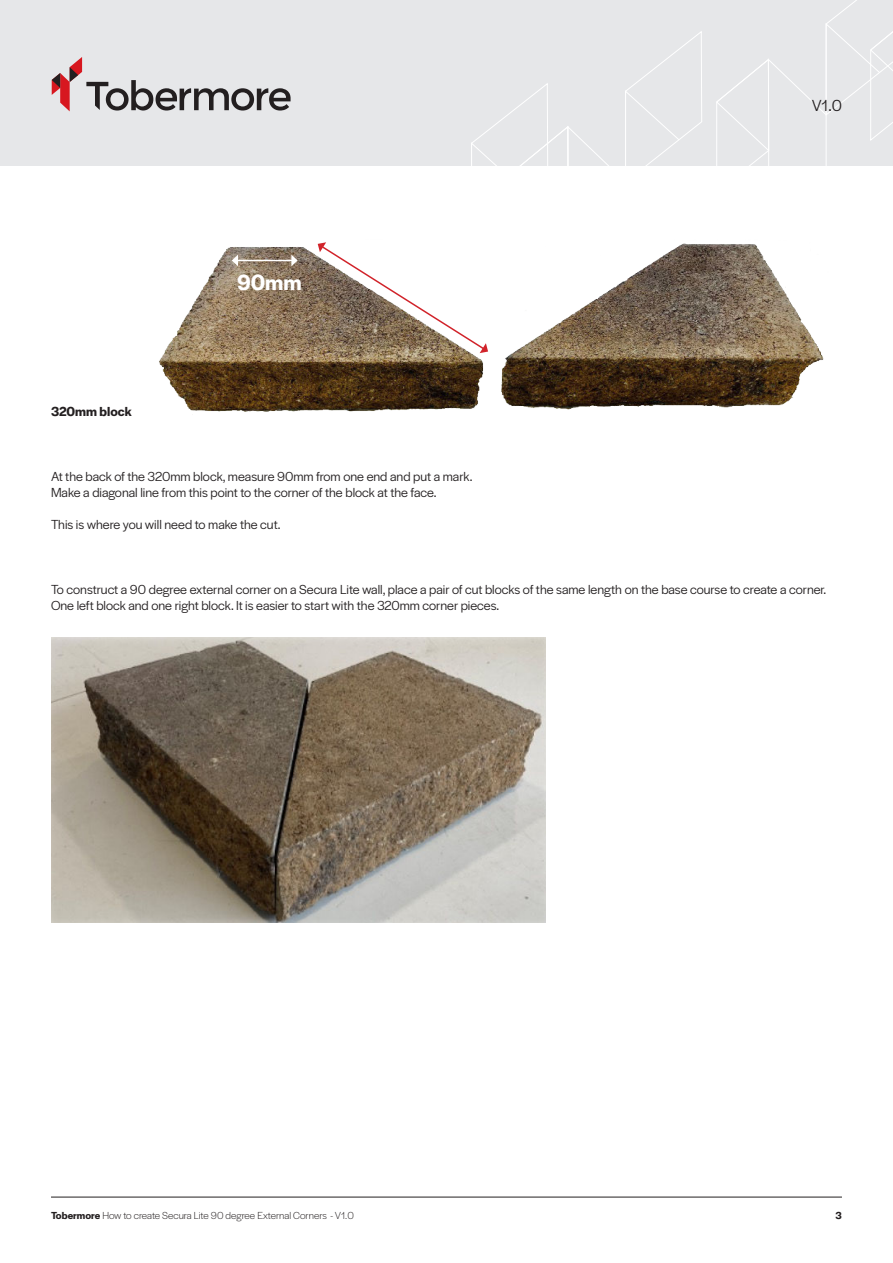
<style>
.page{position:relative;width:893px;height:1263px;background:#fff}
.page>*{position:absolute;margin:0;border:0;box-sizing:border-box;transform-origin:0 0}
.t1{font:600 22.5px "Halyard Display";color:#fff}
.t2{font:16.5px "Halyard Display";color:#231f20}
.t3{font:13.5px/16.2px "Halyard Display";color:#231f20}
.t4{font:600 13.5px "Halyard Display";color:#231f20}
.t5{font:300 10.5px "Halyard Display";color:#231f20}
.t6{font:600 10.5px "Halyard Display";color:#231f20}
.s1{font-weight:600}
</style>
<div class="page">
<div style="left:0;top:0;width:893px;height:165px;background:#e6e7e9"></div>
<svg style="left:471px;top:31px;width:231px;height:134px"></svg>
<svg style="left:716px;top:0;width:177px;height:165px"></svg>
<svg style="left:52px;top:57px;width:239px;height:54px"></svg>
<hr style="left:51px;top:1197px;width:791px;height:1px;background:#231f20">
<img style="left:159px;top:243px;width:665px;height:169px">
<svg style="left:318px;top:242px;width:170px;height:111px"></svg>
<hr style="left:237px;top:260px;width:55px;height:1px;background:#fff">
<svg style="left:232px;top:255px;width:6px;height:11px"></svg>
<svg style="left:291px;top:255px;width:7px;height:11px"></svg>
<img style="left:51px;top:637px;width:495px;height:285px">
<p class="t4" style="left:51px;top:402px;width:82px">320mm block</p>
<h1 class="t1" style="left:237px;top:267px;width:66px">90mm</h1>
<p class="t3" style="left:51px;top:467px;width:423px">At the back of the 320mm block, measure 90mm from one end and put a mark.<br>Make a diagonal line from this point to the corner of the block at the face.</p>
<p class="t3" style="left:51px;top:517px;width:231px">This is where you will need to make the cut.</p>
<p class="t2" style="left:812px;top:98px;width:32px">V1.0</p>
<p class="t3" style="left:51px;top:581px;width:777px">To construct a 90 degree external corner on a Secura Lite wall, place a pair of cut blocks of the same length on the base course to create a corner.<br>One left block and one right block. It is easier to start with the 320mm corner pieces.</p>
<p class="t5" style="left:51px;top:1210px;width:304px"><span class="s1">Tobermore</span> How to create Secura Lite 90 degree External Corners - V1.0</p>
<p class="t6" style="left:836px;top:1209px;width:8px">3</p>
</div>
